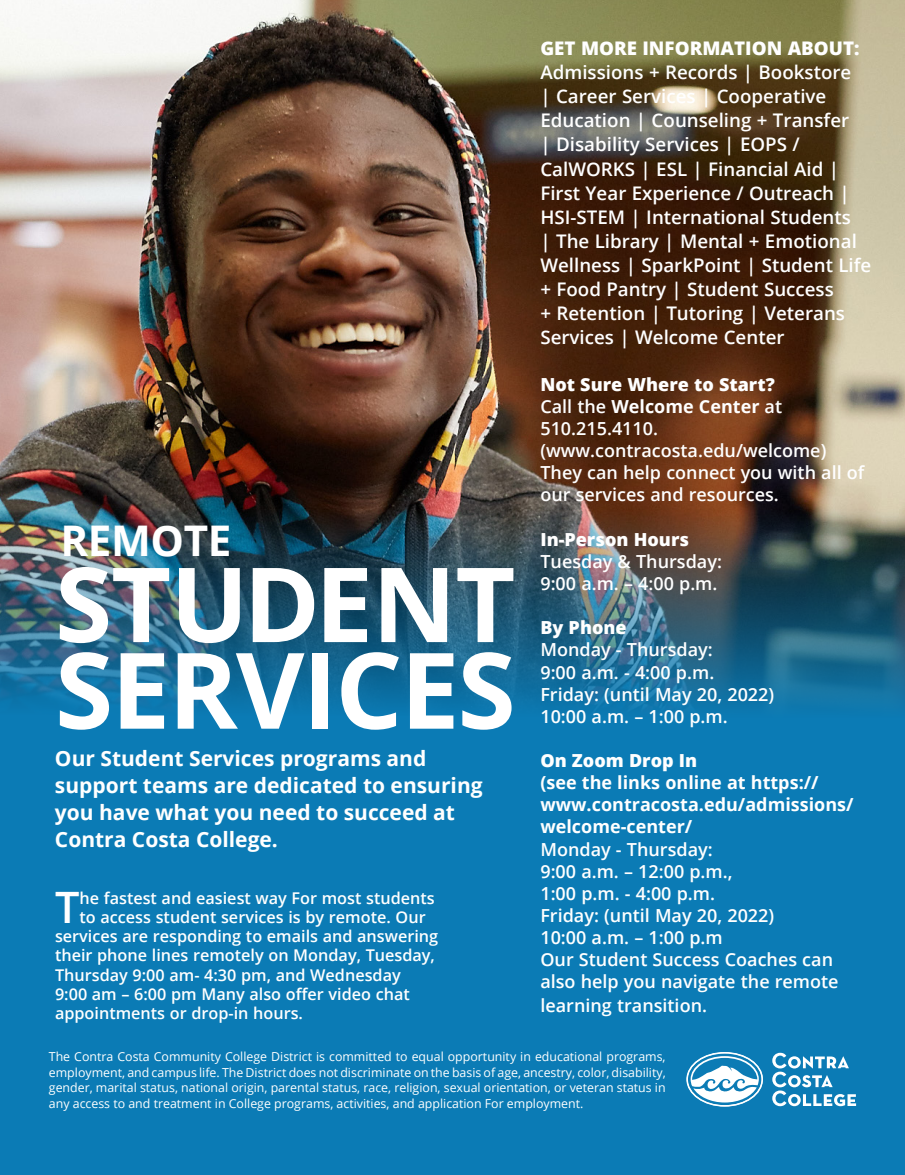
<style>
.page{position:relative;width:905px;height:1175px;background:#fff}
.page>*{position:absolute;margin:0;border:0;box-sizing:border-box;transform-origin:0 0}
.t1{font:700 105.6px "Open Sans";letter-spacing:-.02em;color:#fff}
.t2{font:700 103.65px "Open Sans";letter-spacing:-.01em;color:#fff}
.t3{font:600 43.2px "Open Sans";color:#fff}
.t4{font:700 42.3px "Open Sans";letter-spacing:-.01em;color:#fff}
.t5{font:700 21px/27px "Open Sans";color:#fff}
.t6{font:600 18.75px/24.2px "Open Sans";color:#fff}
.t7{font:800 18.75px "Open Sans";color:#fff}
.t8{font:600 18px/22px "Open Sans";color:#fff}
.t9{font:700 18px/22px "Open Sans";color:#fff}
.t10{font:800 18px "Open Sans";color:#fff}
.t11{font:600 16.2px "Open Sans";color:#fff}
.t12{font:12.3px/15.5px "Open Sans";color:#fff;text-align:justify}
.s1{font-weight:800}
.s2{font-weight:700}
</style>
<div class="page">
<img style="left:0;top:0;width:904px;height:507px">
<img style="left:0;top:507px;width:904px;height:667px">
<svg style="left:772px;top:1052px;width:84px;height:54px"></svg>
<div style="left:686px;top:1052px;width:77px;height:54px;border:2px solid #fff;border-radius:50%"></div>
<svg style="left:690px;top:1056px;width:68px;height:46px"></svg>
<h3 class="t4" style="left:60px;top:510px;width:173px">REMOTE</h3>
<h2 class="t2" style="left:55px;top:531px;width:462px">STUDENT</h2>
<h1 class="t1" style="left:55px;top:615px;width:462px">SERVICES</h1>
<p class="t5" style="left:55px;top:744px;width:429px">Our Student Services programs and support teams are dedicated to ensuring you have what you need to succeed at<br>Contra Costa College.</p>
<h3 class="t3" style="left:55px;top:877px;width:26px">T</h3>
<p class="t11" style="left:79px;top:886px;width:357px">he fastest and easiest way For most students</p>
<p class="t11" style="left:79px;top:905px;width:347px">to access student services is by remote. Our</p>
<p class="t11" style="left:55px;top:925px;width:385px">services are responding to emails and answering</p>
<p class="t11" style="left:55px;top:944px;width:381px">their phone lines remotely on Monday, Tuesday,</p>
<p class="t11" style="left:55px;top:963px;width:347px">Thursday 9:00 am- 4:30 pm, and Wednesday</p>
<p class="t11" style="left:55px;top:983px;width:356px">9:00 am – 6:00 pm Many also offer video chat</p>
<p class="t11" style="left:55px;top:1002px;width:249px">appointments or drop-in hours.</p>
<p class="t7" style="left:540px;top:34px;width:321px">GET MORE INFORMATION ABOUT:</p>
<p class="t6" style="left:540px;top:60px;width:332px">Admissions + Records | Bookstore<br>| Career Services | Cooperative<br>Education | Counseling + Transfer<br>| Disability Services | EOPS /<br>CalWORKS | ESL | Financial Aid |<br>First Year Experience / Outreach |<br>HSI-STEM | International Students<br>| The Library | Mental + Emotional<br>Wellness | SparkPoint | Student Life + Food Pantry | Student Success<br>+ Retention | Tutoring | Veterans<br>Services | Welcome Center</p>
<p class="t8" style="left:540px;top:373px;width:325px"><span class="s1">Not Sure Where to Start?<br></span>Call the <span class="s2">Welcome Center</span> at<br>510.215.4110. (www.contracosta.edu/welcome)<br>They can help connect you with all of our services and resources.</p>
<p class="t10" style="left:540px;top:525px;width:150px">In-Person Hours</p>
<p class="t8" style="left:540px;top:550px;width:183px">Tuesday &amp; Thursday:<br>9:00 a.m. – 4:00 p.m.</p>
<p class="t10" style="left:540px;top:614px;width:88px">By Phone</p>
<p class="t8" style="left:540px;top:638px;width:235px">Monday - Thursday:<br>9:00 a.m. - 4:00 p.m.<br>Friday: (until May 20, 2022)<br>10:00 a.m. – 1:00 p.m.</p>
<p class="t10" style="left:540px;top:746px;width:158px">On Zoom Drop In</p>
<p class="t9" style="left:540px;top:771px;width:315px">(see the links online at https:// www.contracosta.edu/admissions/ welcome-center/</p>
<p class="t8" style="left:540px;top:837px;width:300px">Monday - Thursday:<br>9:00 a.m. – 12:00 p.m.,<br>1:00 p.m. - 4:00 p.m.<br>Friday: (until May 20, 2022)<br>10:00 a.m. – 1:00 p.m<br>Our Student Success Coaches can also help you navigate the remote</p>
<p class="t8" style="left:540px;top:994px;width:168px">learning transition.</p>
<p class="t12" style="left:49px;top:1048px;width:618px">The Contra Costa Community College District is committed to equal opportunity in educational programs, employment, and campus life. The District does not discriminate on the basis of age, ancestry, color, disability, gender, marital status, national origin, parental status, race, religion, sexual orientation, or veteran status in any access to and treatment in College programs, activities, and application For employment.</p>
</div>
